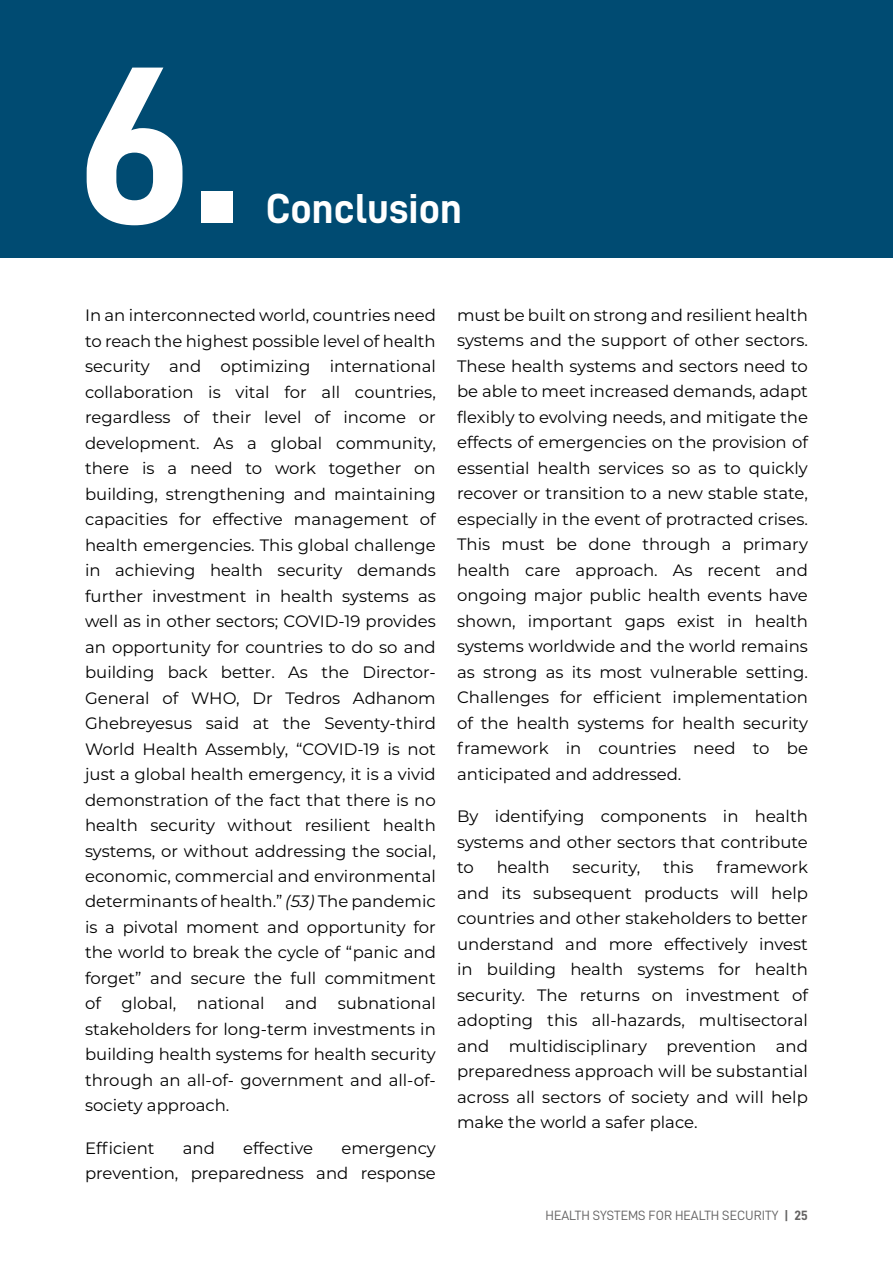
<style>
.page{position:relative;width:893px;height:1263px;background:#fff}
.page>*{position:absolute;margin:0;border:0;box-sizing:border-box;transform-origin:0 0}
.t1{font:225px "D DIN Bold";color:#fff}
.t2{font:42px "D DIN Bold";color:#fff}
.t3{font:16.5px/25.5px "Montserrat";color:#000;text-align:justify}
.t4{font:13.5px "D DIN";color:#646363}
.s1{font-style:italic}
.s2{font-family:"D DIN Bold"}
</style>
<div class="page">
<div style="left:0;top:0;width:893px;height:257px;background:#004b72"></div>
<h1 class="t1" style="left:77px;top:21px;width:166px">6.</h1>
<h2 class="t2" style="left:266px;top:186px;width:198px">Conclusion</h2>
<p class="t3" style="left:85px;top:302px;width:352px">In an interconnected world, countries need to reach the highest possible level of health security and optimizing international collaboration is vital for all countries, regardless of their level of income or development. As a global community, there is a need to work together on building, strengthening and maintaining capacities for effective management of health emergencies. This global challenge in achieving health security demands further investment in health systems as well as in other sectors; COVID-19 provides an opportunity for countries to do so and building back better. As the Director-General of WHO, Dr Tedros Adhanom Ghebreyesus said at the Seventy-third World Health Assembly, “COVID-19 is not just a global health emergency, it is a vivid demonstration of the fact that there is no health security without resilient health systems, or without addressing the social, economic, commercial and environmental determinants of health.” <span class="s1">(53)</span> The pandemic is a pivotal moment and opportunity for the world to break the cycle of “panic and forget” and secure the full commitment of global, national and subnational stakeholders for long-term investments in building health systems for health security through an all-of- government and all-of&shy;society approach.</p>
<p class="t3" style="left:85px;top:1135px;width:71px">Efficient</p>
<p class="t3" style="left:183px;top:1135px;width:34px">and</p>
<p class="t3" style="left:243px;top:1135px;width:72px">effective</p>
<p class="t3" style="left:85px;top:1135px;width:352px;text-align:right">emergency<br>prevention, preparedness and response</p>
<p class="t3" style="left:457px;top:302px;width:352px">must be built on strong and resilient health systems and the support of other sectors.<br>These health systems and sectors need to be able to meet increased demands, adapt flexibly to evolving needs, and mitigate the effects of emergencies on the provision of essential health services so as to quickly recover or transition to a new stable state, especially in the event of protracted crises.<br>This must be done through a primary health care approach. As recent and ongoing major public health events have shown, important gaps exist in health systems worldwide and the world remains as strong as its most vulnerable setting.<br>Challenges for efficient implementation of the health systems for health security framework in countries need to be anticipated and addressed.</p>
<p class="t3" style="left:457px;top:803px;width:352px">By identifying components in health systems and other sectors that contribute to</p>
<p class="t3" style="left:457px;top:854px;width:352px;text-indent:259px">framework and its subsequent products will help countries and other stakeholders to better understand and more effectively invest in building health systems for health security. The returns on investment of adopting this all-hazards, multisectoral and multidisciplinary prevention and preparedness approach will be substantial across all sectors of society and will help make the world a safer place.</p>
<p class="t3" style="left:497px;top:854px;width:54px">health</p>
<p class="t3" style="left:573px;top:854px;width:69px">security,</p>
<p class="t3" style="left:663px;top:854px;width:32px">this</p>
<p class="t4" style="left:546px;top:1208px;width:264px">HEALTH SYSTEMS FOR HEALTH SECURITY <span class="s2">| 25</span></p>
</div>
